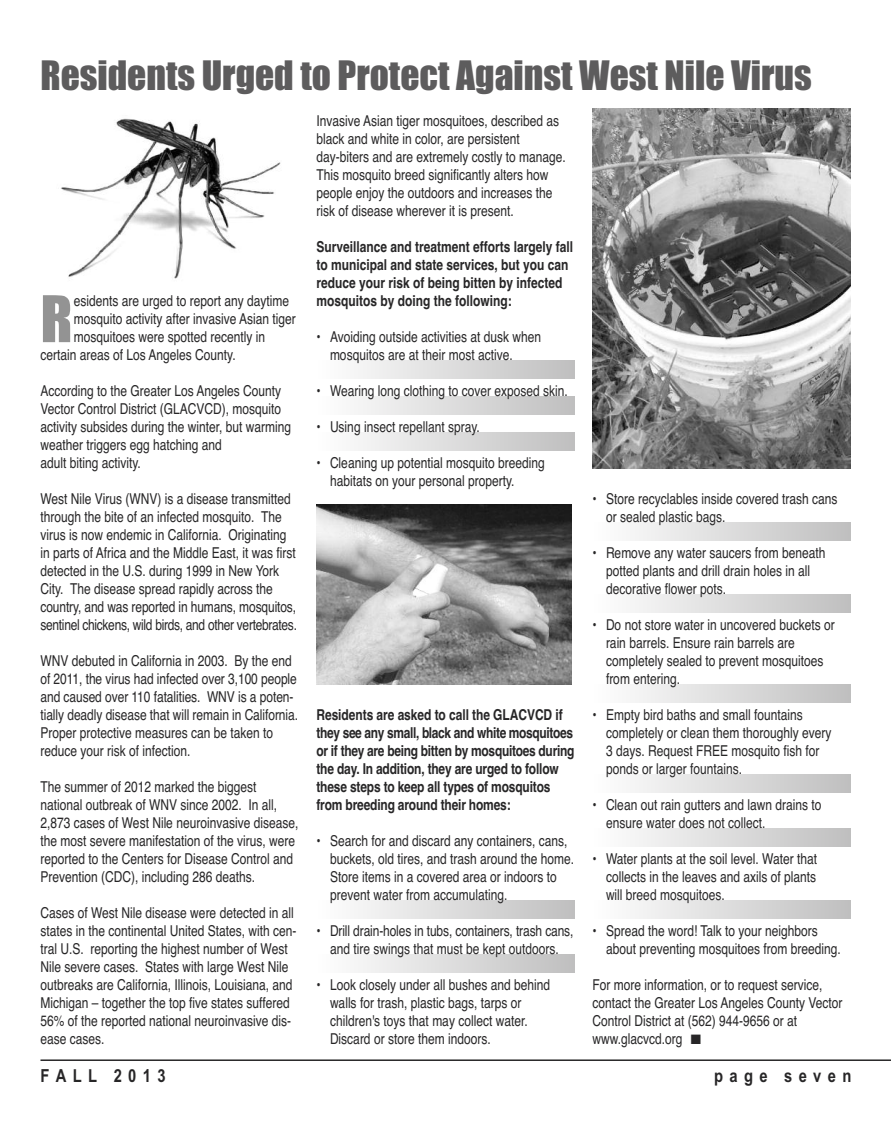
<style>
.page{position:relative;width:891px;height:1121px;background:#fff}
.page>*{position:absolute;margin:0;border:0;box-sizing:border-box;transform-origin:0 0}
.t1{font:59.4px "Impact";color:#939393}
.t2{font:37.5px "Impact";color:#5d5c5d}
.t3{font:700 18px "Arial Narrow";letter-spacing:.35em;color:#272627}
.t4{font:15px/18px "Helvetica";color:#272627;scale:.8 1}
.t5{font:700 15px/18px "Helvetica";letter-spacing:-.005em;color:#272627;scale:.8 1}
</style>
<div class="page">
<div style="left:593px;top:684px;width:257px;height:18px;background:linear-gradient(to right,#fff,#bfbfbf)"></div>
<div style="left:593px;top:774px;width:257px;height:18px;background:linear-gradient(to right,#fff,#bfbfbf)"></div>
<div style="left:593px;top:828px;width:257px;height:18px;background:linear-gradient(to right,#fff,#bfbfbf)"></div>
<div style="left:593px;top:900px;width:257px;height:18px;background:linear-gradient(to right,#fff,#bfbfbf)"></div>
<div style="left:593px;top:522px;width:257px;height:18px;background:linear-gradient(to right,#fff,#bfbfbf)"></div>
<div style="left:593px;top:594px;width:257px;height:18px;background:linear-gradient(to right,#fff,#bfbfbf)"></div>
<div style="left:317px;top:954px;width:257px;height:18px;background:linear-gradient(to right,#fff,#bfbfbf)"></div>
<div style="left:317px;top:900px;width:257px;height:18px;background:linear-gradient(to right,#fff,#bfbfbf)"></div>
<div style="left:317px;top:360px;width:257px;height:18px;background:linear-gradient(to right,#fff,#bfbfbf)"></div>
<div style="left:317px;top:396px;width:257px;height:18px;background:linear-gradient(to right,#fff,#bfbfbf)"></div>
<div style="left:317px;top:432px;width:257px;height:18px;background:linear-gradient(to right,#fff,#bfbfbf)"></div>
<hr style="left:40px;top:1059px;width:851px;height:1px;background:#272627">
<img style="left:61px;top:118px;width:220px;height:161px">
<img style="left:317px;top:504px;width:254px;height:180px">
<img style="left:593px;top:108px;width:257px;height:360px">
<h2 class="t2" style="left:40px;top:55px;width:773px">Residents Urged to Protect Against West Nile Virus</h2>
<h1 class="t1" style="left:40px;top:287px;width:33px">R</h1>
<p class="t4" style="left:74px;top:292px;width:271px">esidents are urged to report any daytime</p>
<p class="t4" style="left:74px;top:310px;width:279px">mosquito activity after invasive Asian tiger</p>
<p class="t4" style="left:74px;top:328px;width:241px">mosquitoes were spotted recently in</p>
<p class="t4" style="left:40px;top:346px;width:246px">certain areas of Los Angeles County.</p>
<p class="t4" style="left:40px;top:382px;width:315px">According to the Greater Los Angeles County Vector Control District (GLACVCD), mosquito activity subsides during the winter, but warming weather triggers egg hatching and<br>adult biting activity.</p>
<p class="t4" style="left:40px;top:490px;width:322px">West Nile Virus (WNV) is a disease transmitted through the bite of an infected mosquito. The virus is now endemic in California. Originating in parts of Africa and the Middle East, it was first detected in the U.S. during 1999 in New York City. The disease spread rapidly across the country, and was reported in humans, mosquitos, sentinel chickens, wild birds, and other vertebrates.</p>
<p class="t4" style="left:40px;top:652px;width:324px">WNV debuted in California in 2003. By the end of 2011, the virus had infected over 3,100 people and caused over 110 fatalities. WNV is a poten&shy;tially deadly disease that will remain in California.<br>Proper protective measures can be taken to reduce your risk of infection.</p>
<p class="t4" style="left:40px;top:778px;width:324px">The summer of 2012 marked the biggest national outbreak of WNV since 2002. In all, 2,873 cases of West Nile neuroinvasive disease, the most severe manifestation of the virus, were reported to the Centers for Disease Control and Prevention (CDC), including 286 deaths.</p>
<p class="t4" style="left:40px;top:904px;width:322px">Cases of West Nile disease were detected in all states in the continental United States, with cen&shy;tral U.S. reporting the highest number of West Nile severe cases. States with large West Nile outbreaks are California, Illinois, Louisiana, and Michigan – together the top five states suffered 56% of the reported national neuroinvasive dis&shy;ease cases.</p>
<p class="t4" style="left:316px;top:112px;width:313px">Invasive Asian tiger mosquitoes, described as black and white in color, are persistent day-biters and are extremely costly to manage.<br>This mosquito breed significantly alters how people enjoy the outdoors and increases the risk of disease wherever it is present.</p>
<p class="t5" style="left:316px;top:238px;width:322px">Surveillance and treatment efforts largely fall to municipal and state services, but you can reduce your risk of being bitten by infected mosquitos by doing the following:</p>
<p class="t4" style="left:330px;top:328px;width:266px;text-indent:-14px">• Avoiding outside activities at dusk when mosquitos are at their most active.</p>
<p class="t4" style="left:316px;top:382px;width:316px">• Wearing long clothing to cover exposed skin.</p>
<p class="t4" style="left:316px;top:418px;width:206px">• Using insect repellant spray.</p>
<p class="t4" style="left:330px;top:454px;width:270px;text-indent:-14px">• Cleaning up potential mosquito breeding habitats on your personal property.</p>
<p class="t5" style="left:316px;top:706px;width:324px">Residents are asked to call the GLACVCD if they see any small, black and white mosquitoes or if they are being bitten by mosquitoes during the day. In addition, they are urged to follow these steps to keep all types of mosquitos from breeding around their homes:</p>
<p class="t4" style="left:330px;top:832px;width:307px;text-indent:-14px">• Search for and discard any containers, cans, buckets, old tires, and trash around the home.<br>Store items in a covered area or indoors to prevent water from accumulating.</p>
<p class="t4" style="left:316px;top:922px;width:323px;text-align:center">• Drill drain-holes in tubs, containers, trash cans, and tire swings that must be kept outdoors.</p>
<p class="t4" style="left:330px;top:976px;width:277px;text-indent:-14px">• Look closely under all bushes and behind walls for trash, plastic bags, tarps or children's toys that may collect water.<br>Discard or store them indoors.</p>
<p class="t4" style="left:606px;top:490px;width:291px;text-indent:-14px">• Store recyclables inside covered trash cans or sealed plastic bags.</p>
<p class="t4" style="left:606px;top:544px;width:276px;text-indent:-14px">• Remove any water saucers from beneath potted plants and drill drain holes in all decorative flower pots.</p>
<p class="t4" style="left:606px;top:616px;width:287px;text-indent:-14px">• Do not store water in uncovered buckets or rain barrels. Ensure rain barrels are completely sealed to prevent mosquitoes from entering.</p>
<p class="t4" style="left:606px;top:706px;width:283px;text-indent:-14px">• Empty bird baths and small fountains completely or clean them thoroughly every 3 days. Request FREE mosquito fish for ponds or larger fountains.</p>
<p class="t4" style="left:606px;top:796px;width:271px;text-indent:-14px">• Clean out rain gutters and lawn drains to ensure water does not collect.</p>
<p class="t4" style="left:606px;top:850px;width:265px;text-align:justify;text-indent:-14px">• Water plants at the soil level. Water that collects in the leaves and axils of plants will breed mosquitoes.</p>
<p class="t4" style="left:606px;top:922px;width:295px;text-indent:-14px">• Spread the word! Talk to your neighbors about preventing mosquitoes from breeding.</p>
<p class="t4" style="left:592px;top:976px;width:314px">For more information, or to request service, contact the Greater Los Angeles County Vector Control District at (562) 944-9656 or at www.glacvcd.org ■</p>
<p class="t3" style="left:40px;top:1064px;width:127px">FALL 2013</p>
<p class="t3" style="left:714px;top:1064px;width:139px">page seven</p>
</div>
